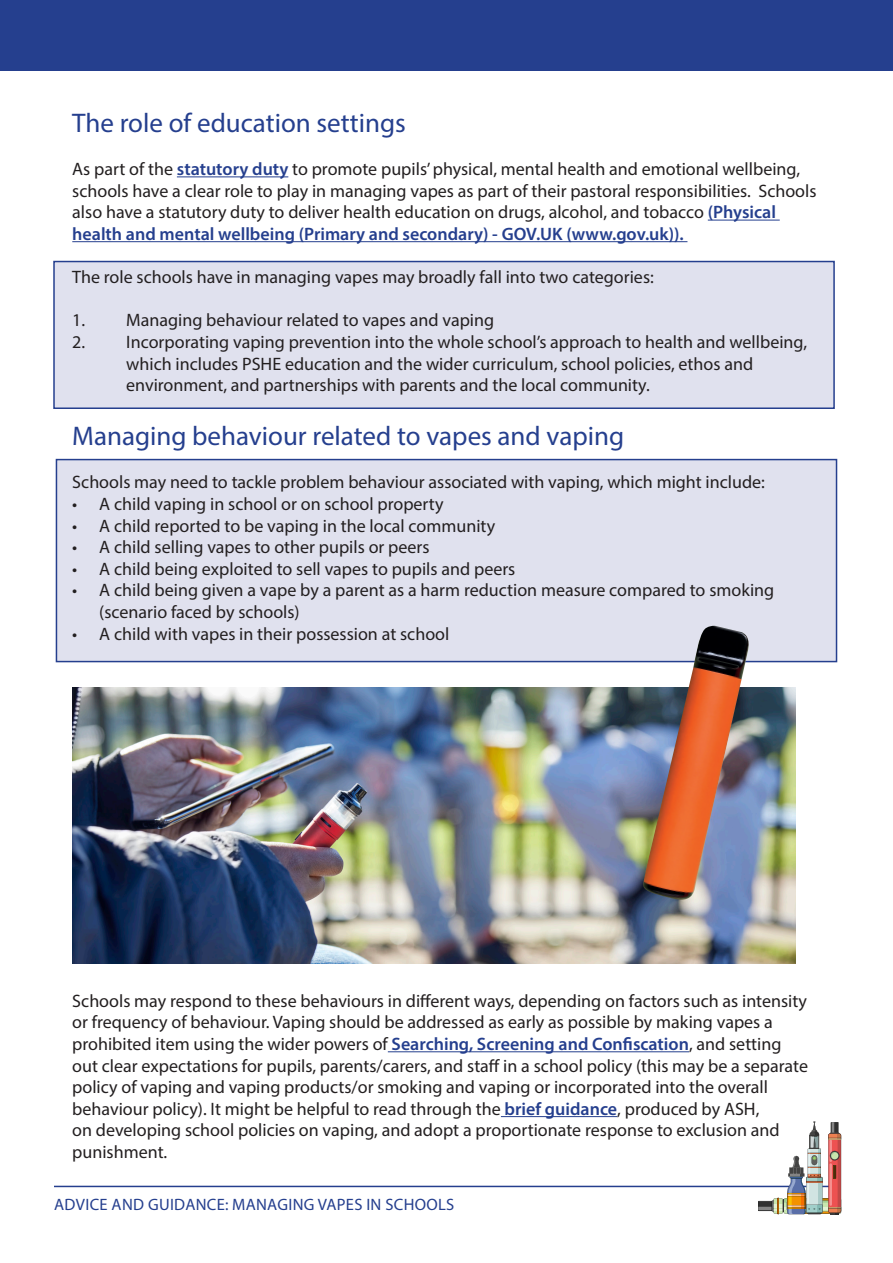
<style>
.page{position:relative;width:893px;height:1263px;background:#fff}
.page>*{position:absolute;margin:0;border:0;box-sizing:border-box;transform-origin:0 0}
.Paragraph_Style_1{font:27px "Myriad Pro";color:#253f8e}
.Paragraph_Style_1-2{font:18px/21.6px "Myriad Pro";color:#231f20}
.t1{font:16.5px "Myriad Pro";letter-spacing:.02em;color:#253f8e}
.s1{font-weight:600;color:#253f8e}
</style>
<div class="page">
<div style="left:56px;top:459px;width:781px;height:203px;background:#e0e1ee;border:2px solid #253f8e"></div>
<div style="left:53px;top:261px;width:782px;height:148px;background:#e0e1ee;border:2px solid #253f8e"></div>
<div style="left:0;top:0;width:893px;height:70px;background:#253f8e"></div>
<hr style="left:177px;top:176px;width:111px;height:1px;background:#253f8e">
<hr style="left:708px;top:220px;width:72px;height:1px;background:#253f8e">
<hr style="left:72px;top:241px;width:615px;height:1px;background:#253f8e">
<hr style="left:388px;top:1051px;width:301px;height:1px;background:#253f8e">
<hr style="left:501px;top:1116px;width:116px;height:1px;background:#253f8e">
<hr style="left:54px;top:1186px;width:785px;height:1px;background:#253f8e">
<svg style="left:759px;top:1121px;width:82px;height:93px"></svg>
<img style="left:72px;top:688px;width:723px;height:275px">
<img style="left:642px;top:626px;width:109px;height:278px">
<p class="Paragraph_Style_1" style="left:72px;top:106px;width:335px">The role of education settings</p>
<p class="Paragraph_Style_1-2" style="left:72px;top:158px;width:746px">As part of the <span class="s1">statutory duty</span> to promote pupils’ physical, mental health and emotional wellbeing, schools have a clear role to play in managing vapes as part of their pastoral responsibilities. Schools also have a statutory duty to deliver health education on drugs, alcohol, and tobacco <span class="s1">(Physical health and mental wellbeing (Primary and secondary) - GOV.UK (www.gov.uk)).</span></p>
<p class="Paragraph_Style_1-2" style="left:72px;top:266px;width:583px">The role schools have in managing vapes may broadly fall into two categories:</p>
<p class="Paragraph_Style_1-2" style="left:72px;top:309px;width:423px">1. Managing behaviour related to vapes and vaping</p>
<p class="Paragraph_Style_1-2" style="left:72px;top:331px;width:736px">2. Incorporating vaping prevention into the whole school’s approach to health and wellbeing,</p>
<p class="Paragraph_Style_1-2" style="left:126px;top:352px;width:628px">which includes PSHE education and the wider curriculum, school policies, ethos and</p>
<p class="Paragraph_Style_1-2" style="left:126px;top:374px;width:525px">environment, and partnerships with parents and the local community.</p>
<p class="Paragraph_Style_1" style="left:72px;top:419px;width:553px">Managing behaviour related to vapes and vaping</p>
<p class="Paragraph_Style_1-2" style="left:72px;top:471px;width:694px">Schools may need to tackle problem behaviour associated with vaping, which might include:</p>
<p class="Paragraph_Style_1-2" style="left:72px;top:493px;width:373px">• A child vaping in school or on school property</p>
<p class="Paragraph_Style_1-2" style="left:72px;top:514px;width:424px">• A child reported to be vaping in the local community</p>
<p class="Paragraph_Style_1-2" style="left:72px;top:536px;width:359px">• A child selling vapes to other pupils or peers</p>
<p class="Paragraph_Style_1-2" style="left:72px;top:558px;width:445px">• A child being exploited to sell vapes to pupils and peers</p>
<p class="Paragraph_Style_1-2" style="left:99px;top:579px;width:677px;text-indent:-27px">• A child being given a vape by a parent as a harm reduction measure compared to smoking (scenario faced by schools)</p>
<p class="Paragraph_Style_1-2" style="left:72px;top:622px;width:379px">• A child with vapes in their possession at school</p>
<p class="Paragraph_Style_1-2" style="left:72px;top:990px;width:737px">Schools may respond to these behaviours in different ways, depending on factors such as intensity or frequency of behaviour. Vaping should be addressed as early as possible by making vapes a prohibited item using the wider powers of <span class="s1">Searching, Screening and Confiscation</span>, and setting out clear expectations for pupils, parents/carers, and staff in a school policy (this may be a separate policy of vaping and vaping products/or smoking and vaping or incorporated into the overall behaviour policy). It might be helpful to read through the <span class="s1">brief guidance</span>, produced by ASH,<br>on developing school policies on vaping, and adopt a proportionate response to exclusion and punishment.</p>
<p class="t1" style="left:54px;top:1194px;width:402px">ADVICE AND GUIDANCE: MANAGING VAPES IN SCHOOLS</p>
</div>
